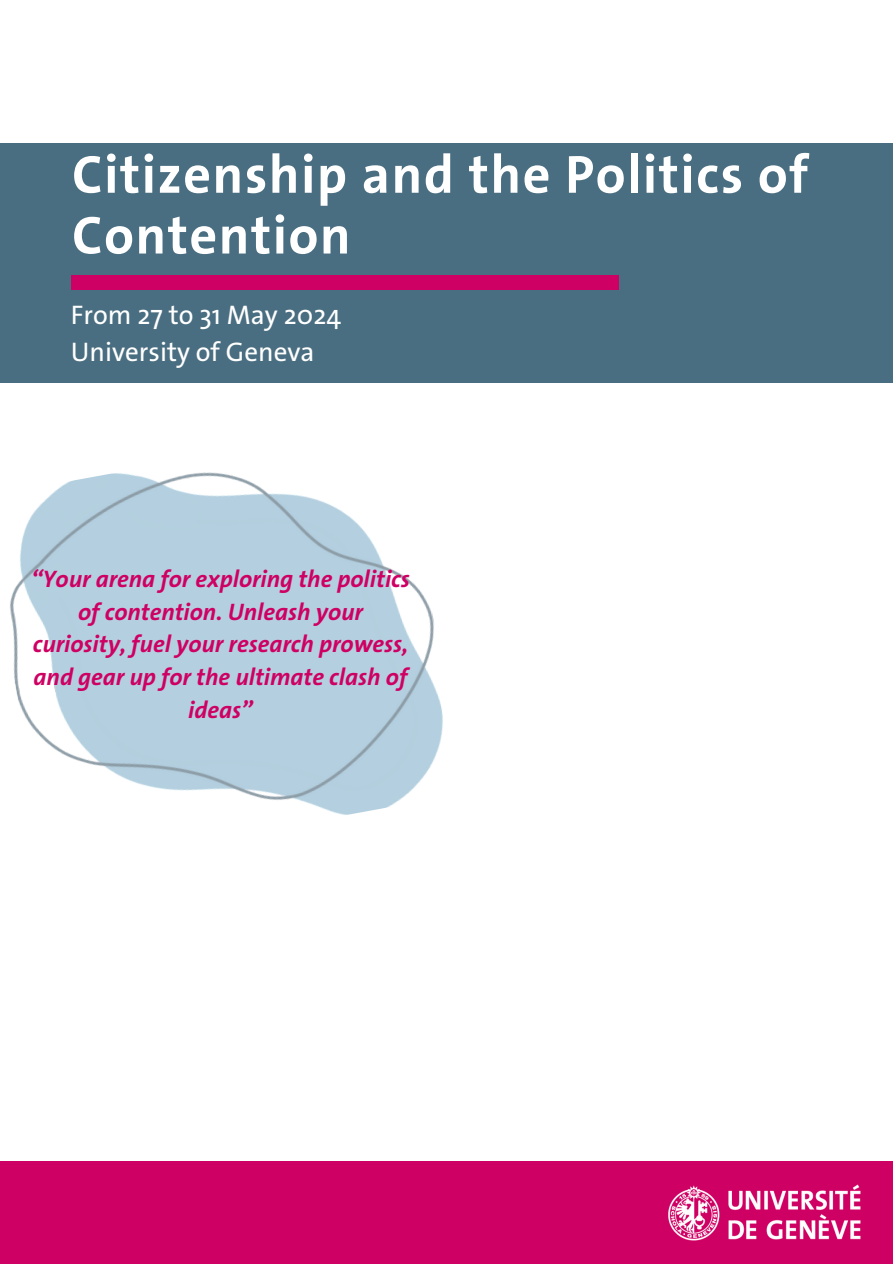
<style>
.page{position:relative;width:893px;height:1264px;background:#fff}
.page>*{position:absolute;margin:0;border:0;box-sizing:border-box;transform-origin:0 0}
.t1{font:700 54px/60.8px "The Sans Os F";letter-spacing:.025em;color:#fff}
.t2{font:27px/37.2px "The Sans Os F";color:#fff}
.t3{font:italic 700 24px/32.7px "The Sans Os F";color:#cf0063;text-align:center}
</style>
<div class="page">
<div style="left:0;top:143px;width:892px;height:239px;background:#4a6e81"></div>
<div style="left:71px;top:275px;width:547px;height:15px;background:#cf0063"></div>
<div style="left:0;top:1160px;width:892px;height:103px;background:#cf0063"></div>
<img style="left:668px;top:1184px;width:193px;height:57px">
<img style="left:10px;top:472px;width:433px;height:343px">
<h1 class="t1" style="left:72px;top:144px;width:737px">Citizenship and the Politics of<br>Contention</h1>
<p class="t2" style="left:71px;top:297px;width:272px">From 27 to 31 May 2024<br>University of Geneva</p>
<p class="t3" style="left:31px;top:563px;width:380px">“Your arena for exploring the politics of contention. Unleash your curiosity, fuel your research prowess, and gear up for the ultimate clash of ideas”</p>
</div>
